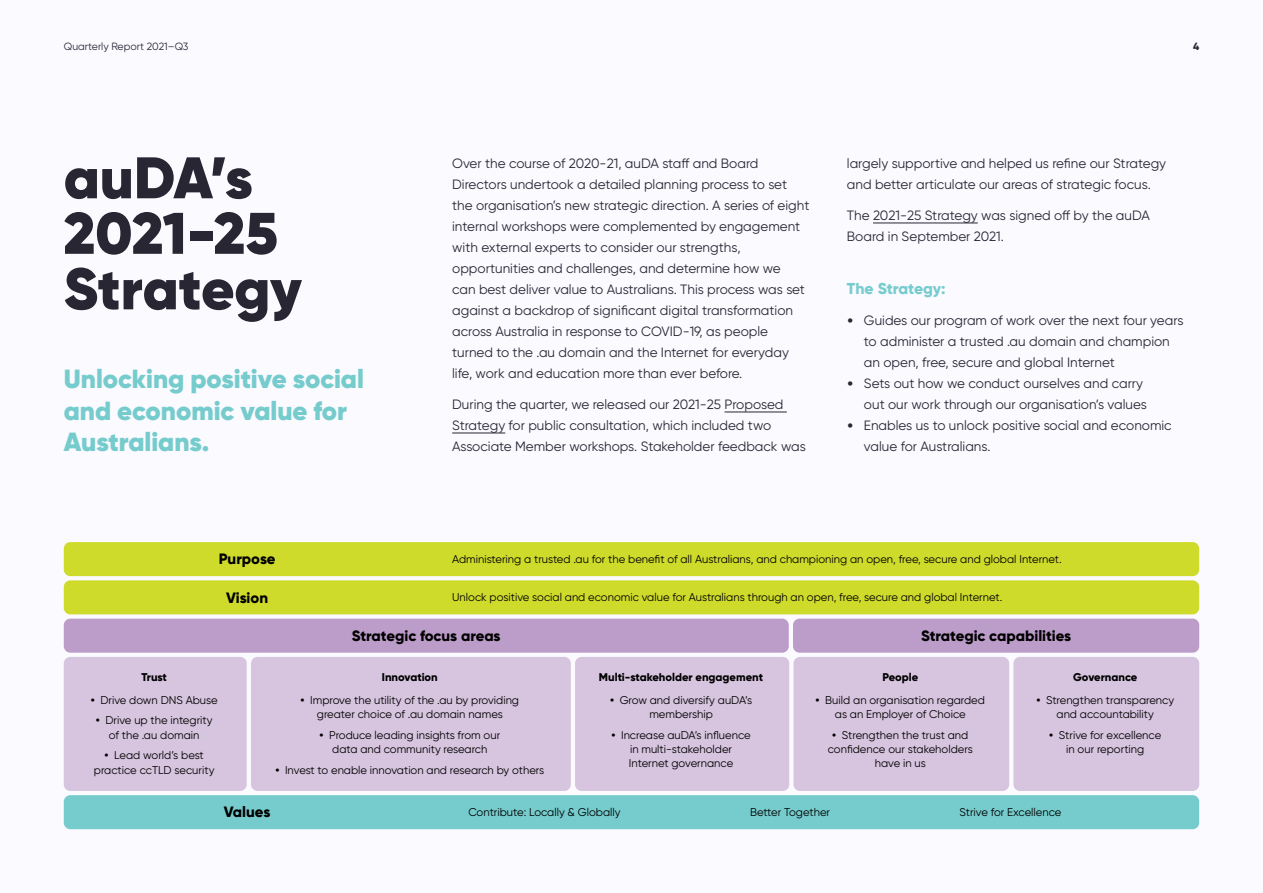
<style>
.page{position:relative;width:1263px;height:893px;background:#fafaff}
.page>*{position:absolute;margin:0;border:0;box-sizing:border-box;transform-origin:0 0}
.t1{font:900 58.5px/55.5px "Gilroy";letter-spacing:-.005em;color:#292633}
.t2{font:900 26.25px/31.5px "Gilroy";color:#76cccd}
.t3{font:800 15.75px "Gilroy";color:#76cccd}
.t4{font:800 15px "Gilroy";color:#000}
.t5{font:13.5px/21px "Gilroy";color:#292633}
.t6{font:11.25px/14.2px "Gilroy";color:#000;text-align:center}
.t7{font:800 11.25px "Gilroy";color:#000}
.t8{font:10.5px "Gilroy";color:#292633}
.t9{font:800 10.5px "Gilroy";color:#292633}
.s1{font-family:"Poppins";font-weight:800}
.s2{font-weight:700}
</style>
<div class="page">
<hr style="left:724px;top:412px;width:63px;height:1px;background:#292633">
<hr style="left:452px;top:433px;width:53px;height:1px;background:#292633">
<hr style="left:873px;top:223px;width:105px;height:1px;background:#292633">
<div style="left:64px;top:542px;width:1135px;height:34px;background:#cfdb2b;border-radius:6px"></div>
<div style="left:64px;top:580px;width:1135px;height:34px;background:#cfdb2b;border-radius:6px"></div>
<div style="left:64px;top:619px;width:725px;height:34px;background:#bc9cc9;border-radius:6px"></div>
<div style="left:793px;top:619px;width:406px;height:34px;background:#bc9cc9;border-radius:6px"></div>
<div style="left:64px;top:657px;width:183px;height:134px;background:#d7c4df;border-radius:6px"></div>
<div style="left:575px;top:657px;width:214px;height:134px;background:#d7c4df;border-radius:6px"></div>
<div style="left:251px;top:657px;width:320px;height:134px;background:#d7c4df;border-radius:6px"></div>
<div style="left:793px;top:657px;width:216px;height:134px;background:#d7c4df;border-radius:6px"></div>
<div style="left:1013px;top:657px;width:186px;height:134px;background:#d7c4df;border-radius:6px"></div>
<div style="left:64px;top:795px;width:1135px;height:34px;background:#76cccd;border-radius:6px"></div>
<p class="t8" style="left:64px;top:40px;width:126px">Quarterly Report 2021–Q3</p>
<p class="t9" style="left:1193px;top:40px;width:8px">4</p>
<h1 class="t1" style="left:64px;top:150px;width:240px">auDA’s<br>2021-25<br>Strategy</h1>
<p class="t5" style="left:452px;top:152px;width:359px">Over the course of 2020-21, auDA staff and Board Directors undertook a detailed planning process to set the organisation’s new strategic direction. A series of eight internal workshops were complemented by engagement with external experts to consider our strengths, opportunities and challenges, and determine how we<br>can best deliver value to Australians. This process was set against a backdrop of significant digital transformation across Australia in response to COVID-19, as people turned to the .au domain and the Internet for everyday life, work and education more than ever before.</p>
<p class="t5" style="left:452px;top:394px;width:355px">During the quarter, we released our 2021-25 Proposed<br>Strategy for public consultation, which included two<br>Associate Member workshops. Stakeholder feedback was</p>
<h2 class="t2" style="left:64px;top:363px;width:302px">Unlocking positive social and economic value for<br>Australians.</h2>
<p class="t5" style="left:847px;top:152px;width:321px">largely supportive and helped us refine our Strategy and better articulate our areas of strategic focus.</p>
<p class="t5" style="left:847px;top:205px;width:304px">The 2021-25 Strategy was signed off by the auDA<br>Board in September 2021.</p>
<p class="t3" style="left:847px;top:278px;width:100px">The Strategy:</p>
<p class="t5" style="left:864px;top:310px;width:321px;text-indent:-17px"><span class="s1">•</span> Guides our program of work over the next four years to administer a trusted .au domain and champion an open, free, secure and global Internet</p>
<p class="t5" style="left:847px;top:373px;width:301px;text-align:right"><span class="s1">•</span> Sets out how we conduct ourselves and carry out our work through our organisation’s values</p>
<p class="t5" style="left:864px;top:415px;width:309px;text-indent:-17px"><span class="s1">•</span> Enables us to unlock positive social and economic value for Australians.</p>
<p class="t4" style="left:219px;top:550px;width:58px">Purpose</p>
<p class="t6" style="left:452px;top:552px;width:611px">Administering a trusted .au for the benefit of all Australians, and championing an open, free, secure and global Internet.</p>
<p class="t4" style="left:226px;top:588px;width:43px">Vision</p>
<p class="t6" style="left:452px;top:590px;width:552px">Unlock positive social and economic value for Australians through an open, free, secure and global Internet.</p>
<p class="t4" style="left:352px;top:626px;width:150px">Strategic focus areas</p>
<p class="t4" style="left:921px;top:626px;width:151px">Strategic capabilities</p>
<p class="t7" style="left:141px;top:670px;width:27px">Trust</p>
<p class="t6" style="left:91px;top:693px;width:128px"><span class="s2">•</span> Drive down DNS Abuse</p>
<p class="t6" style="left:96px;top:713px;width:118px"><span class="s2">•</span> Drive up the integrity of the .au domain</p>
<p class="t6" style="left:94px;top:748px;width:122px"><span class="s2">•</span> Lead world’s best practice ccTLD security</p>
<p class="t7" style="left:382px;top:670px;width:57px">Innovation</p>
<p class="t6" style="left:301px;top:693px;width:220px"><span class="s2">•</span> Improve the utility of the .au by providing greater choice of .au domain names</p>
<p class="t6" style="left:319px;top:727px;width:182px"><span class="s2">•</span> Produce leading insights from our data and community research</p>
<p class="t6" style="left:275px;top:762px;width:270px"><span class="s2">•</span> Invest to enable innovation and research by others</p>
<p class="t7" style="left:599px;top:670px;width:166px">Multi-stakeholder engagement</p>
<p class="t6" style="left:610px;top:693px;width:144px"><span class="s2">•</span> Grow and diversify auDA’s membership</p>
<p class="t6" style="left:611px;top:727px;width:141px"><span class="s2">•</span> Increase auDA’s influence in multi-stakeholder<br>Internet governance</p>
<p class="t7" style="left:882px;top:670px;width:37px">People</p>
<p class="t6" style="left:815px;top:693px;width:171px"><span class="s2">•</span> Build an organisation regarded as an Employer of Choice</p>
<p class="t6" style="left:828px;top:727px;width:147px"><span class="s2">•</span> Strengthen the trust and confidence our stakeholders have in us</p>
<p class="t7" style="left:1073px;top:670px;width:66px">Governance</p>
<p class="t6" style="left:1036px;top:693px;width:139px"><span class="s2">•</span> Strengthen transparency and accountability</p>
<p class="t6" style="left:1049px;top:727px;width:113px"><span class="s2">•</span> Strive for excellence in our reporting</p>
<p class="t4" style="left:224px;top:803px;width:48px">Values</p>
<p class="t6" style="left:468px;top:805px;width:154px">Contribute: Locally &amp; Globally</p>
<p class="t6" style="left:750px;top:805px;width:82px">Better Together</p>
<p class="t6" style="left:959px;top:805px;width:103px">Strive for Excellence</p>
</div>
